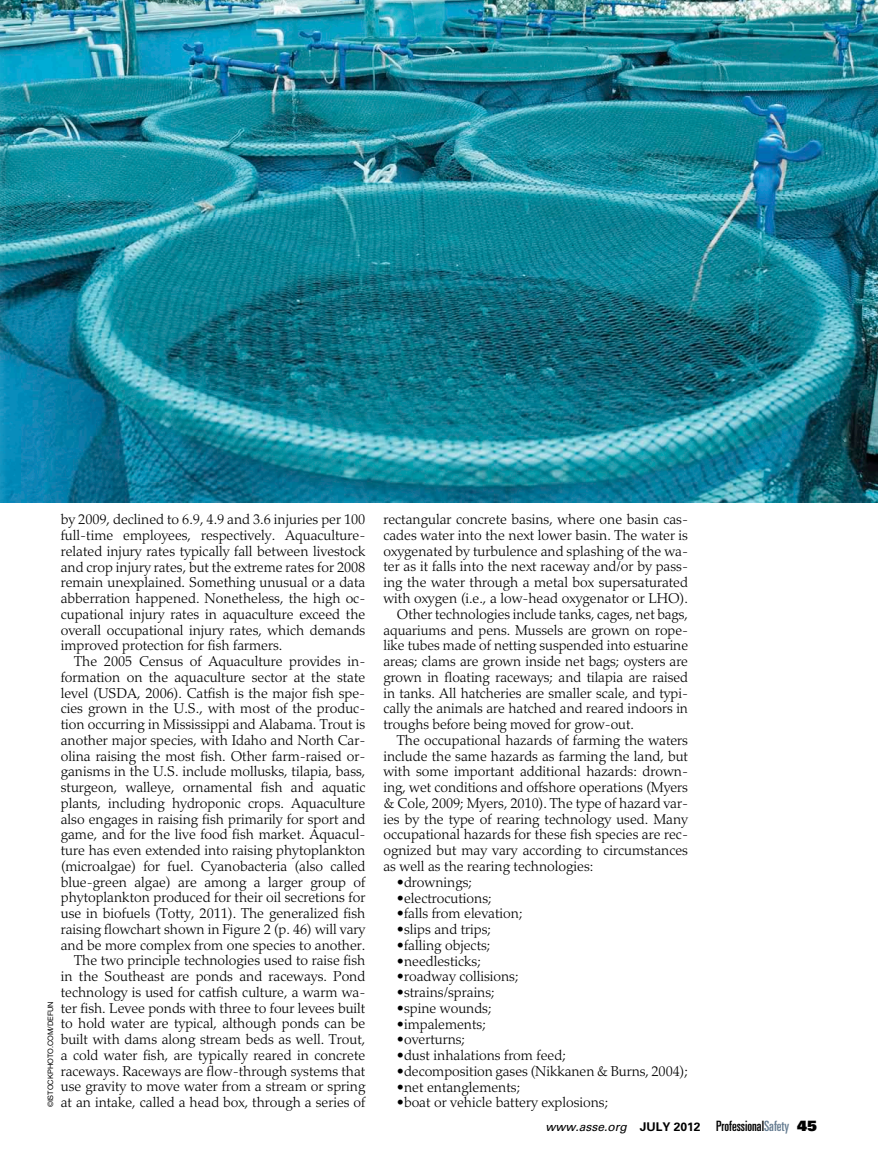
<style>
.page{position:relative;width:878px;height:1175px;background:#fff}
.page>*{position:absolute;margin:0;border:0;box-sizing:border-box;transform-origin:0 0}
.t1{font:300 14.25px/15.8px "Palatino LT Std";color:#000;text-align:justify}
.t2{font:italic 12px "Univers";color:#000}
.t3{font:7.5px "Helvetica Neue LT Std";color:#000}
.s1{font-weight:700;font-style:normal}
.s2{font-style:normal;font-stretch:ultra-condensed;font-size:14.25px}
.s3{font-style:normal;font-stretch:ultra-condensed;font-size:14.25px;color:#657c91}
.s4{font-weight:900;font-style:normal;font-size:14.25px}
</style>
<div class="page">
<img style="left:0;top:0;width:878px;height:502px">
<p class="t1" style="left:61px;top:512px;width:306px">by 2009, declined to 6.9, 4.9 and 3.6 injuries per 100 full-time employees, respectively. Aquaculture&shy;related injury rates typically fall between livestock and crop injury rates, but the extreme rates for 2008 remain unexplained. Something unusual or a data abberration happened. Nonetheless, the high oc&shy;cupational injury rates in aquaculture exceed the overall occupational injury rates, which demands improved protection for fish farmers.</p>
<p class="t1" style="left:61px;top:653px;width:306px;text-align:right">The 2005 Census of Aquaculture provides in&shy;formation on the aquaculture sector at the state level (USDA, 2006). Catfish is the major fish spe&shy;cies grown in the U.S., with most of the produc&shy;tion occurring in Mississippi and Alabama. Trout is another major species, with Idaho and North Car&shy;olina raising the most fish. Other farm-raised or&shy;ganisms in the U.S. include mollusks, tilapia, bass, sturgeon, walleye, ornamental fish and aquatic plants, including hydroponic crops. Aquaculture also engages in raising fish primarily for sport and game, and for the live food fish market. Aquacul&shy;ture has even extended into raising phytoplankton (microalgae) for fuel. Cyanobacteria (also called blue-green algae) are among a larger group of phytoplankton produced for their oil secretions for use in biofuels (Totty, 2011). The generalized fish raising flowchart shown in Figure 2 (p. 46) will vary and be more complex from one species to another.<br>The two principle technologies used to raise fish in the Southeast are ponds and raceways. Pond technology is used for catfish culture, a warm wa&shy;ter fish. Levee ponds with three to four levees built to hold water are typical, although ponds can be built with dams along stream beds as well. Trout, a cold water fish, are typically reared in concrete raceways. Raceways are flow-through systems that use gravity to move water from a stream or spring at an intake, called a head box, through a series of</p>
<p class="t3" style="left:46px;top:1107px;width:108px;rotate:-90deg">©iStockphoto.com/defun</p>
<p class="t1" style="left:383px;top:512px;width:306px">rectangular concrete basins, where one basin cas-</p>
<p class="t1" style="left:383px;top:527px;width:306px">cades water into the next lower basin. The water is</p>
<p class="t1" style="left:383px;top:543px;width:306px">oxygenated by turbulence and splashing of the wa-</p>
<p class="t1" style="left:383px;top:559px;width:306px">ter as it falls into the next raceway and/or by pass-</p>
<p class="t1" style="left:383px;top:575px;width:306px">ing the water through a metal box supersaturated</p>
<p class="t1" style="left:383px;top:590px;width:306px">with oxygen (i.e., a low-head oxygenator or LHO).</p>
<p class="t1" style="left:397px;top:606px;width:292px">Other technologies include tanks, cages, net bags,</p>
<p class="t1" style="left:383px;top:622px;width:306px">aquariums and pens. Mussels are grown on rope-</p>
<p class="t1" style="left:383px;top:638px;width:306px">like tubes made of netting suspended into estuarine</p>
<p class="t1" style="left:383px;top:653px;width:306px">areas; clams are grown inside net bags; oysters are</p>
<p class="t1" style="left:383px;top:669px;width:306px">grown in floating raceways; and tilapia are raised</p>
<p class="t1" style="left:383px;top:685px;width:306px">in tanks. All hatcheries are smaller scale, and typi-</p>
<p class="t1" style="left:383px;top:701px;width:306px">cally the animals are hatched and reared indoors in</p>
<p class="t1" style="left:383px;top:716px;width:252px">troughs before being moved for grow-out.</p>
<p class="t1" style="left:397px;top:732px;width:292px">The occupational hazards of farming the waters</p>
<p class="t1" style="left:383px;top:748px;width:306px">include the same hazards as farming the land, but</p>
<p class="t1" style="left:383px;top:764px;width:306px">with some important additional hazards: drown-</p>
<p class="t1" style="left:383px;top:779px;width:306px">ing, wet conditions and offshore operations (Myers</p>
<p class="t1" style="left:383px;top:795px;width:306px">&amp; Cole, 2009; Myers, 2010). The type of hazard var-</p>
<p class="t1" style="left:383px;top:811px;width:306px">ies by the type of rearing technology used. Many</p>
<p class="t1" style="left:383px;top:827px;width:306px">occupational hazards for these fish species are rec-</p>
<p class="t1" style="left:383px;top:842px;width:306px">ognized but may vary according to circumstances</p>
<p class="t1" style="left:383px;top:858px;width:211px">as well as the rearing technologies:</p>
<p class="t1" style="left:397px;top:874px;width:77px">•drownings;</p>
<p class="t1" style="left:397px;top:890px;width:96px">•electrocutions;</p>
<p class="t1" style="left:397px;top:905px;width:127px">•falls from elevation;</p>
<p class="t1" style="left:397px;top:921px;width:96px">•slips and trips;</p>
<p class="t1" style="left:397px;top:937px;width:95px">•falling objects;</p>
<p class="t1" style="left:397px;top:953px;width:85px">•needlesticks;</p>
<p class="t1" style="left:397px;top:968px;width:123px">•roadway collisions;</p>
<p class="t1" style="left:397px;top:984px;width:99px">•strains/sprains;</p>
<p class="t1" style="left:397px;top:1000px;width:96px">•spine wounds;</p>
<p class="t1" style="left:397px;top:1016px;width:90px">•impalements;</p>
<p class="t1" style="left:397px;top:1031px;width:70px">•overturns;</p>
<p class="t1" style="left:397px;top:1047px;width:170px">•dust inhalations from feed;</p>
<p class="t1" style="left:397px;top:1063px;width:292px">•decomposition gases (Nikkanen &amp; Burns, 2004);</p>
<p class="t1" style="left:397px;top:1079px;width:125px">•net entanglements;</p>
<p class="t1" style="left:397px;top:1094px;width:213px">•boat or vehicle battery explosions;</p>
<p class="t2" style="left:545px;top:1119px;width:273px">www.asse.org <span class="s1">JULY 2012</span> <span class="s2">Professional</span><span class="s3">Safety</span> <span class="s4">45</span></p>
</div>
